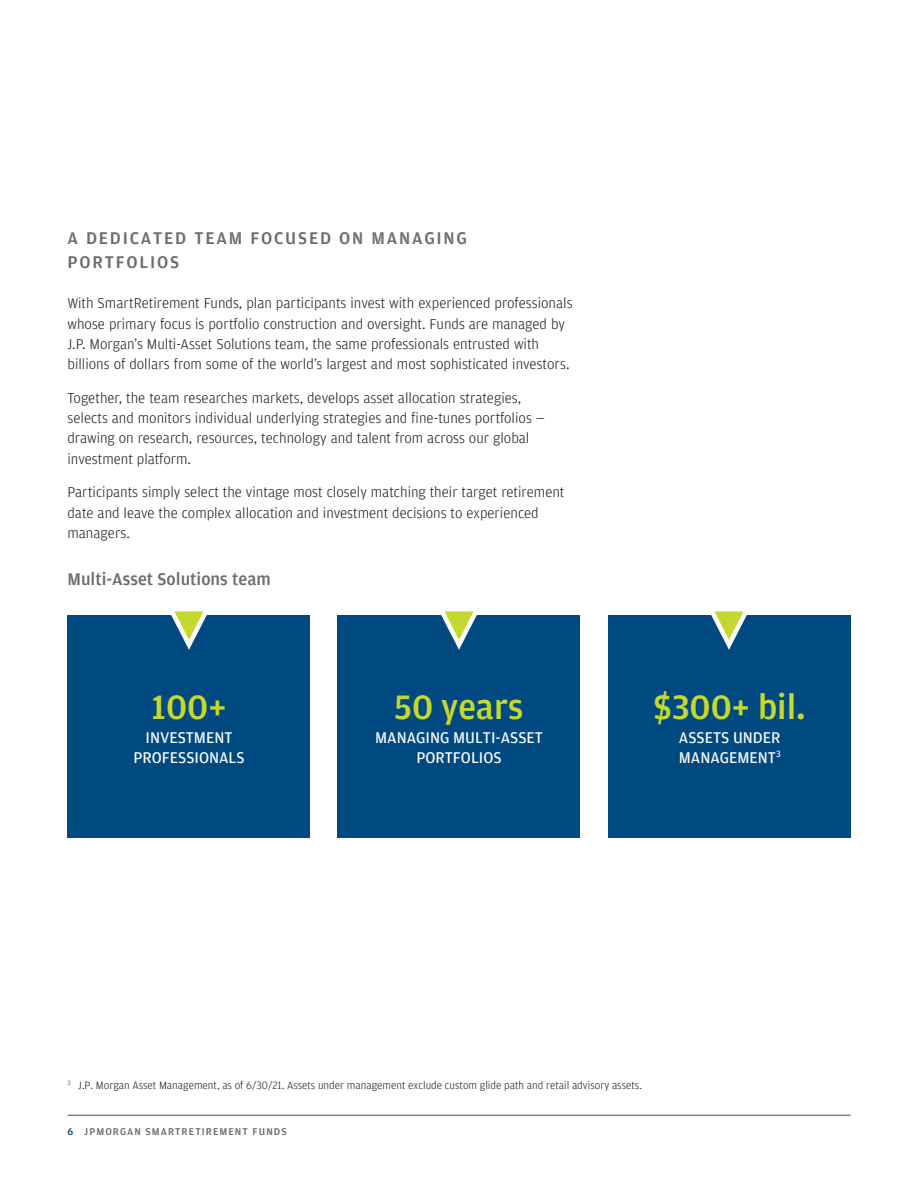
<style>
.page{position:relative;width:918px;height:1188px;background:#fff}
.page>*{position:absolute;margin:0;border:0;box-sizing:border-box;transform-origin:0 0}
.Sidebar_Body_Copy{font:500 36px "Amplitude";color:#c4d82d}
._1st_SUBHEAD{font:500 18px/24px "Amplitude";letter-spacing:.1em;color:#6c6d70}
._2nd_Subhead{font:500 18px "Amplitude";color:#6c6d70}
.Sidebar_Body_Copy-2{font:16.5px/19.5px "Amplitude";color:#fff;text-align:center}
.Body_Copy{font:300 15px/20.2px "Amplitude";color:#231f20}
.Product_code{font:300 11.25px "Amplitude";color:#231f20}
.t1{font:500 10.5px "Amplitude";letter-spacing:.1em;color:#6c6d70}
.s1{color:#004981}
</style>
<div class="page">
<hr style="left:68px;top:1115px;width:782px;height:1px;background:#808285">
<div style="left:68px;top:616px;width:242px;height:222px;background:#004981"></div>
<div style="left:338px;top:616px;width:242px;height:222px;background:#004981"></div>
<div style="left:608px;top:616px;width:243px;height:222px;background:#004981"></div>
<svg style="left:703px;top:611px;width:52px;height:39px"></svg>
<svg style="left:433px;top:611px;width:52px;height:39px"></svg>
<svg style="left:163px;top:611px;width:52px;height:39px"></svg>
<p class="_1st_SUBHEAD" style="left:68px;top:225px;width:401px">A DEDICATED TEAM FOCUSED ON MANAGING<br>PORTFOLIOS</p>
<p class="Body_Copy" style="left:68px;top:293px;width:507px">With SmartRetirement Funds, plan participants invest with experienced professionals whose primary focus is portfolio construction and oversight. Funds are managed by J.P. Morgan’s Multi-Asset Solutions team, the same professionals entrusted with billions of dollars from some of the world’s largest and most sophisticated investors.</p>
<p class="Body_Copy" style="left:68px;top:387px;width:479px">Together, the team researches markets, develops asset allocation strategies, selects and monitors individual underlying strategies and fine-tunes portfolios — drawing on research, resources, technology and talent from across our global investment platform.</p>
<p class="Body_Copy" style="left:68px;top:482px;width:498px">Participants simply select the vintage most closely matching their target retirement date and leave the complex allocation and investment decisions to experienced managers.</p>
<p class="_2nd_Subhead" style="left:68px;top:568px;width:205px">Multi-Asset Solutions team</p>
<p class="Sidebar_Body_Copy" style="left:152px;top:685px;width:76px">100+</p>
<p class="Sidebar_Body_Copy-2" style="left:133px;top:728px;width:113px">INVESTMENT<br>PROFESSIONALS</p>
<p class="Sidebar_Body_Copy" style="left:395px;top:685px;width:130px">50 years</p>
<p class="Sidebar_Body_Copy-2" style="left:375px;top:728px;width:169px">MANAGING MULTI-ASSET<br>PORTFOLIOS</p>
<p class="Sidebar_Body_Copy" style="left:654px;top:685px;width:154px">$300+ bil.</p>
<p class="Sidebar_Body_Copy-2" style="left:679px;top:728px;width:103px;text-align:left">ASSETS UNDER<br>MANAGEMENT<sup>3</sup></p>
<p class="Product_code" style="left:68px;top:1078px;width:576px"><sup>3</sup> J.P. Morgan Asset Management, as of 6/30/21. Assets under management exclude custom glide path and retail advisory assets.</p>
<p class="t1" style="left:68px;top:1125px;width:221px"><span class="s1">6</span> JPMORGAN SMARTRETIREMENT FUNDS</p>
</div>
